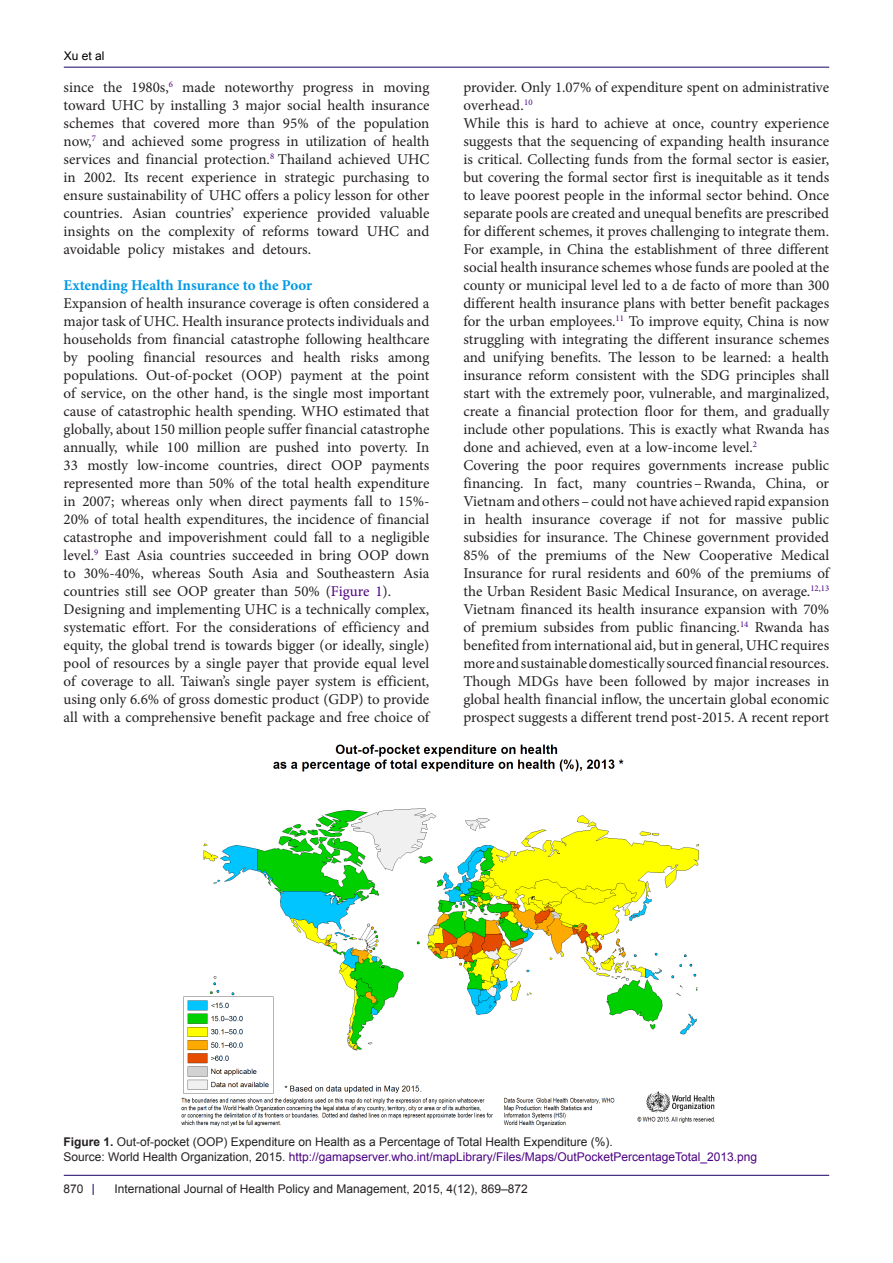
<style>
.page{position:relative;width:893px;height:1263px;background:#fff}
.page>*{position:absolute;margin:0;border:0;box-sizing:border-box;transform-origin:0 0}
.t1{font:15px/18px "Minion Pro";color:#231f20;text-align:justify}
.t2{font:700 15px "Minion Pro";color:#0099e5}
.t3{font:12px "Arial";color:#231f20}
.t4{font:12px "Arial";color:#4b0082}
.t5{font:12px "Arial";color:#000001}
.s1{color:#4b0082}
.s2{font-weight:700}
.s3{color:#231f20}
</style>
<div class="page">
<hr style="left:64px;top:1175px;width:765px;height:1px;background:#190066">
<hr style="left:64px;top:67px;width:765px;height:1px;background:#190066">
<img style="left:181px;top:744px;width:535px;height:383px">
<p class="t5" style="left:64px;top:48px;width:42px">Xu et al</p>
<p class="t1" style="left:64px;top:78px;width:367px">since the 1980s,<sup>6</sup> made noteworthy progress in moving toward UHC by installing 3 major social health insurance schemes that covered more than 95% of the population now,<sup>7</sup> and achieved some progress in utilization of health services and financial protection.<sup>8</sup> Thailand achieved UHC in 2002. Its recent experience in strategic purchasing to ensure sustainability of UHC offers a policy lesson for other countries. Asian countries’ experience provided valuable insights on the complexity of reforms toward UHC and avoidable policy mistakes and detours.</p>
<p class="t2" style="left:64px;top:275px;width:250px">Extending Health Insurance to the Poor</p>
<p class="t1" style="left:64px;top:294px;width:367px">Expansion of health insurance coverage is often considered a major task of UHC. Health insurance protects individuals and households from financial catastrophe following healthcare by pooling financial resources and health risks among populations. Out-of-pocket (OOP) payment at the point of service, on the other hand, is the single most important cause of catastrophic health spending. WHO estimated that globally, about 150 million people suffer financial catastrophe annually, while 100 million are pushed into poverty. In 33 mostly low-income countries, direct OOP payments represented more than 50% of the total health expenditure in 2007; whereas only when direct payments fall to 15%- 20% of total health expenditures, the incidence of financial catastrophe and impoverishment could fall to a negligible level.<sup>9</sup> East Asia countries succeeded in bring OOP down to 30%-40%, whereas South Asia and Southeastern Asia countries still see OOP greater than 50% (<span class="s1">Figure 1</span>).</p>
<p class="t1" style="left:64px;top:600px;width:367px">Designing and implementing UHC is a technically complex, systematic effort. For the considerations of efficiency and equity, the global trend is towards bigger (or ideally, single) pool of resources by a single payer that provide equal level of coverage to all. Taiwan’s single payer system is efficient, using only 6.6% of gross domestic product (GDP) to provide all with a comprehensive benefit package and free choice of</p>
<p class="t1" style="left:463px;top:78px;width:367px">provider. Only 1.07% of expenditure spent on administrative overhead.<sup>10</sup></p>
<p class="t1" style="left:463px;top:114px;width:367px">While this is hard to achieve at once, country experience suggests that the sequencing of expanding health insurance is critical. Collecting funds from the formal sector is easier, but covering the formal sector first is inequitable as it tends to leave poorest people in the informal sector behind. Once separate pools are created and unequal benefits are prescribed for different schemes, it proves challenging to integrate them.<br>For example, in China the establishment of three different social health insurance schemes whose funds are pooled at the county or municipal level led to a de facto of more than 300 different health insurance plans with better benefit packages for the urban employees.<sup>11</sup> To improve equity, China is now struggling with integrating the different insurance schemes and unifying benefits. The lesson to be learned: a health insurance reform consistent with the SDG principles shall start with the extremely poor, vulnerable, and marginalized, create a financial protection floor for them, and gradually include other populations. This is exactly what Rwanda has done and achieved, even at a low-income level.<sup>2</sup></p>
<p class="t1" style="left:463px;top:456px;width:367px">Covering the poor requires governments increase public financing. In fact, many countries–Rwanda, China, or Vietnam and others–could not have achieved rapid expansion in health insurance coverage if not for massive public subsidies for insurance. The Chinese government provided 85% of the premiums of the New Cooperative Medical Insurance for rural residents and 60% of the premiums of the Urban Resident Basic Medical Insurance, on average.<sup>12</sup><sup>,</sup><sup>13<br></sup>Vietnam financed its health insurance expansion with 70% of premium subsides from public financing.<sup>14</sup> Rwanda has benefited from international aid, but in general, UHC requires more and sustainable domestically sourced financial resources.<br>Though MDGs have been followed by major increases in global health financial inflow, the uncertain global economic prospect suggests a different trend post-2015. A recent report</p>
<p class="t3" style="left:64px;top:1133px;width:551px"><span class="s2">Figure 1.</span> Out-of-pocket (OOP) Expenditure on Health as a Percentage of Total Health Expenditure (%).</p>
<p class="t4" style="left:64px;top:1148px;width:695px"><span class="s3">Source: World Health Organization, 2015.</span> http://gamapserver.who.int/mapLibrary/Files/Maps/OutPocketPercentageTotal_2013.png</p>
<p class="t3" style="left:64px;top:1180px;width:22px">870</p>
<p class="t3" style="left:114px;top:1180px;width:415px">International Journal of Health Policy and Management, 2015, 4(12), 869–872</p>
</div>
